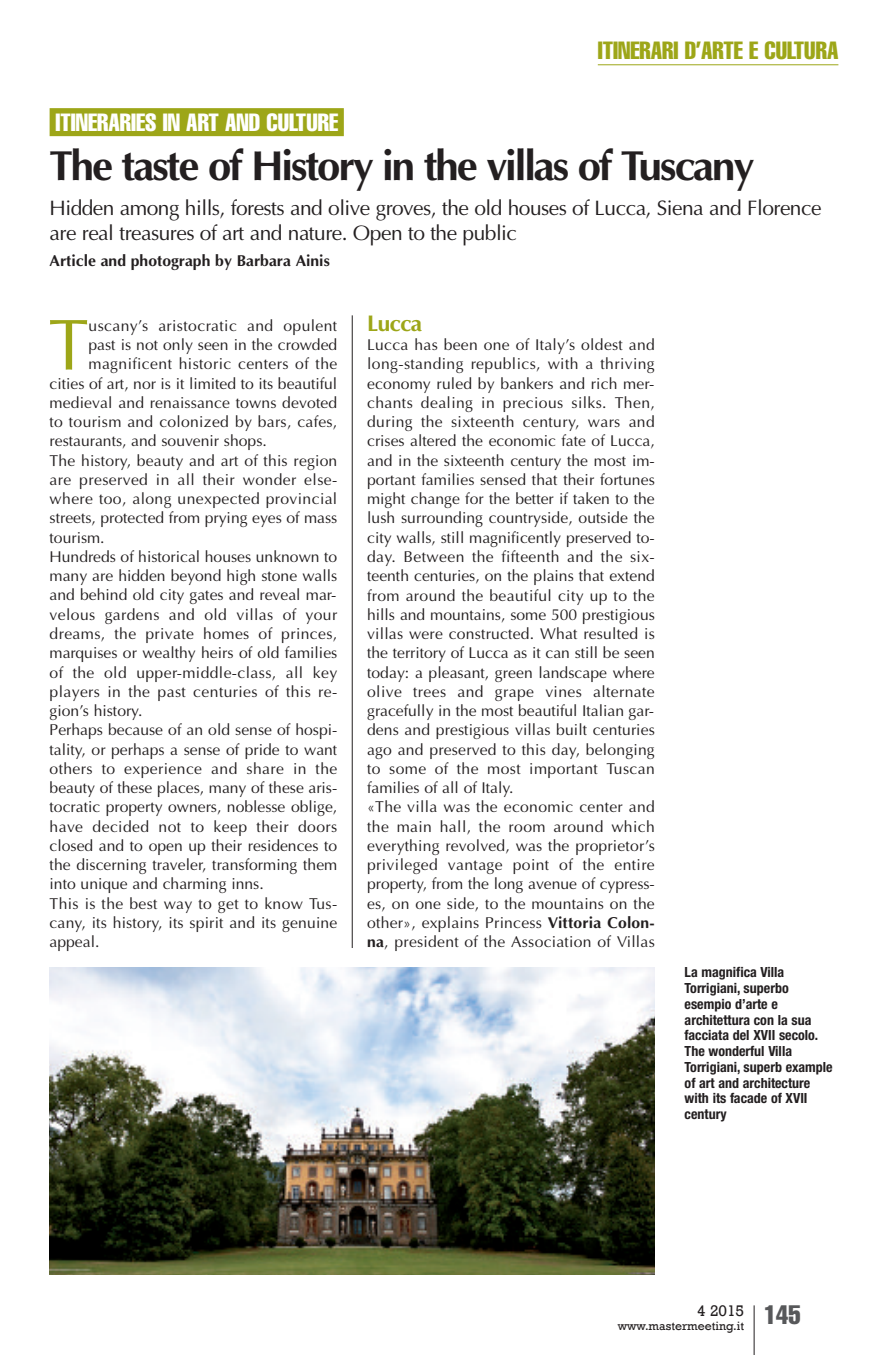
<style>
.page{position:relative;width:893px;height:1355px;background:#fff}
.page>*{position:absolute;margin:0;border:0;box-sizing:border-box;transform-origin:0 0}
.t1{font:72.27px "Optima";color:#9da618}
.t2{font:700 42px "Optima";letter-spacing:-.05em;color:#231f20}
.t3{font:extra-condensed 24.5px "Helvetica";color:#fff}
.t4{font:extra-condensed 24.5px "Helvetica";color:#9da618}
.t5{font:700 22.75px "Optima";letter-spacing:-.035em;color:#9da618}
.t6{font:21px/24.5px "Optima";letter-spacing:-.025em;color:#231f20}
.t7{font:15.75px/19.2px "Optima";letter-spacing:.005em;color:#231f20}
.t8{font:15.75px "Optima";letter-spacing:.025em;color:#231f20}
.t9{font:700 15.75px "Optima";color:#231f20}
.t10{font:15.75px "Rockwell";color:#231f20}
.t11{font:700 condensed 14px/15.8px "Helvetica Neue";color:#231f20}
.t12{font:12.25px "Rockwell";color:#231f20}
.s1{color:#9da618}
.s2{font-weight:700}
</style>
<div class="page">
<hr style="left:754px;top:1305px;width:1px;height:49px;background:#231f20">
<hr style="left:598px;top:64px;width:240px;height:1px;background:#9da618">
<hr style="left:352px;top:315px;width:1px;height:632px;background:#231f20">
<div style="left:50px;top:108px;width:294px;height:28px;background:#9da618"></div>
<img style="left:50px;top:967px;width:605px;height:307px">
<h3 class="t4" style="left:598px;top:42px;width:242px">ITINERARI D’ARTE E CULTURA</h3>
<h3 class="t3" style="left:55px;top:114px;width:290px">ITINERARIES IN ART AND CULTURE<span class="s1">.</span></h3>
<h2 class="t2" style="left:50px;top:141px;width:706px">The taste of History in the villas of Tuscany</h2>
<h3 class="t6" style="left:50px;top:196px;width:773px">Hidden among hills, forests and olive groves, the old houses of Lucca, Siena and Florence are real treasures of art and nature. Open to the public</h3>
<p class="t9" style="left:50px;top:251px;width:282px">Article and photograph by Barbara Ainis</p>
<h1 class="t1" style="left:49px;top:302px;width:42px">T</h1>
<p class="t8" style="left:89px;top:316px;width:250px">uscany’s aristocratic and opulent</p>
<p class="t7" style="left:89px;top:335px;width:250px">past is not only seen in the crowded</p>
<p class="t8" style="left:89px;top:354px;width:250px">magnificent historic centers of the</p>
<p class="t7" style="left:50px;top:373px;width:289px">cities of art, nor is it limited to its beautiful</p>
<p class="t7" style="left:50px;top:393px;width:289px">medieval and renaissance towns devoted</p>
<p class="t7" style="left:50px;top:412px;width:289px">to tourism and colonized by bars, cafes,</p>
<p class="t7" style="left:50px;top:431px;width:219px">restaurants, and souvenir shops.</p>
<p class="t7" style="left:50px;top:450px;width:289px">The history, beauty and art of this region</p>
<p class="t8" style="left:50px;top:470px;width:289px">are preserved in all their wonder else-</p>
<p class="t8" style="left:50px;top:489px;width:289px">where too, along unexpected provincial</p>
<p class="t7" style="left:50px;top:508px;width:289px">streets, protected from prying eyes of mass</p>
<p class="t7" style="left:50px;top:527px;width:57px">tourism.</p>
<p class="t7" style="left:50px;top:547px;width:289px">Hundreds of historical houses unknown to</p>
<p class="t7" style="left:50px;top:566px;width:289px">many are hidden beyond high stone walls</p>
<p class="t7" style="left:50px;top:585px;width:288px">and behind old city gates and reveal mar-</p>
<p class="t8" style="left:50px;top:605px;width:289px">velous gardens and old villas of your</p>
<p class="t8" style="left:50px;top:624px;width:289px">dreams, the private homes of princes,</p>
<p class="t7" style="left:50px;top:643px;width:289px">marquises or wealthy heirs of old families</p>
<p class="t8" style="left:50px;top:662px;width:289px">of the old upper-middle-class, all key</p>
<p class="t8" style="left:50px;top:682px;width:289px">players in the past centuries of this re-</p>
<p class="t7" style="left:50px;top:701px;width:94px">gion’s history.</p>
<p class="t7" style="left:50px;top:720px;width:289px">Perhaps because of an old sense of hospi-</p>
<p class="t7" style="left:50px;top:739px;width:289px">tality, or perhaps a sense of pride to want</p>
<p class="t8" style="left:50px;top:759px;width:289px">others to experience and share in the</p>
<p class="t7" style="left:50px;top:778px;width:289px">beauty of these places, many of these aris-</p>
<p class="t7" style="left:50px;top:797px;width:289px">tocratic property owners, noblesse oblige,</p>
<p class="t8" style="left:50px;top:816px;width:289px">have decided not to keep their doors</p>
<p class="t7" style="left:50px;top:835px;width:289px">closed and to open up their residences to</p>
<p class="t7" style="left:50px;top:855px;width:289px">the discerning traveler, transforming them</p>
<p class="t7" style="left:50px;top:874px;width:216px">into unique and charming inns.</p>
<p class="t8" style="left:50px;top:893px;width:289px">This is the best way to get to know Tus-</p>
<p class="t7" style="left:50px;top:912px;width:289px">cany, its history, its spirit and its genuine</p>
<p class="t7" style="left:50px;top:932px;width:51px">appeal.</p>
<h3 class="t5" style="left:367px;top:310px;width:56px">Lucca</h3>
<p class="t7" style="left:367px;top:335px;width:289px">Lucca has been one of Italy’s oldest and long-standing republics, with a thriving economy ruled by bankers and rich mer&shy;chants dealing in precious silks. Then, during the sixteenth century, wars and crises altered the economic fate of Lucca, and in the sixteenth century the most im&shy;portant families sensed that their fortunes might change for the better if taken to the lush surrounding countryside, outside the city walls, still magnificently preserved to&shy;day. Between the fifteenth and the six&shy;teenth centuries, on the plains that extend from around the beautiful city up to the hills and mountains, some 500 prestigious villas were constructed. What resulted is the territory of Lucca as it can still be seen today: a pleasant, green landscape where olive trees and grape vines alternate gracefully in the most beautiful Italian gar&shy;dens and prestigious villas built centuries ago and preserved to this day, belonging to some of the most important Tuscan families of all of Italy.<br>«The villa was the economic center and the main hall, the room around which everything revolved, was the proprietor’s privileged vantage point of the entire property, from the long avenue of cypress&shy;es, on one side, to the mountains on the other», explains Princess <span class="s2">Vittoria Colon&shy;na</span>, president of the Association of Villas</p>
<p class="t11" style="left:685px;top:965px;width:150px">La magnifica Villa<br>Torrigiani, superbo esempio d’arte e architettura con la sua facciata del XVII secolo.<br>The wonderful Villa<br>Torrigiani, superb example of art and architecture with its facade of XVII century</p>
<p class="t10" style="left:697px;top:1300px;width:49px">4 2015</p>
<p class="t12" style="left:618px;top:1318px;width:184px">www.mastermeeting.it <sup>145</sup></p>
</div>
